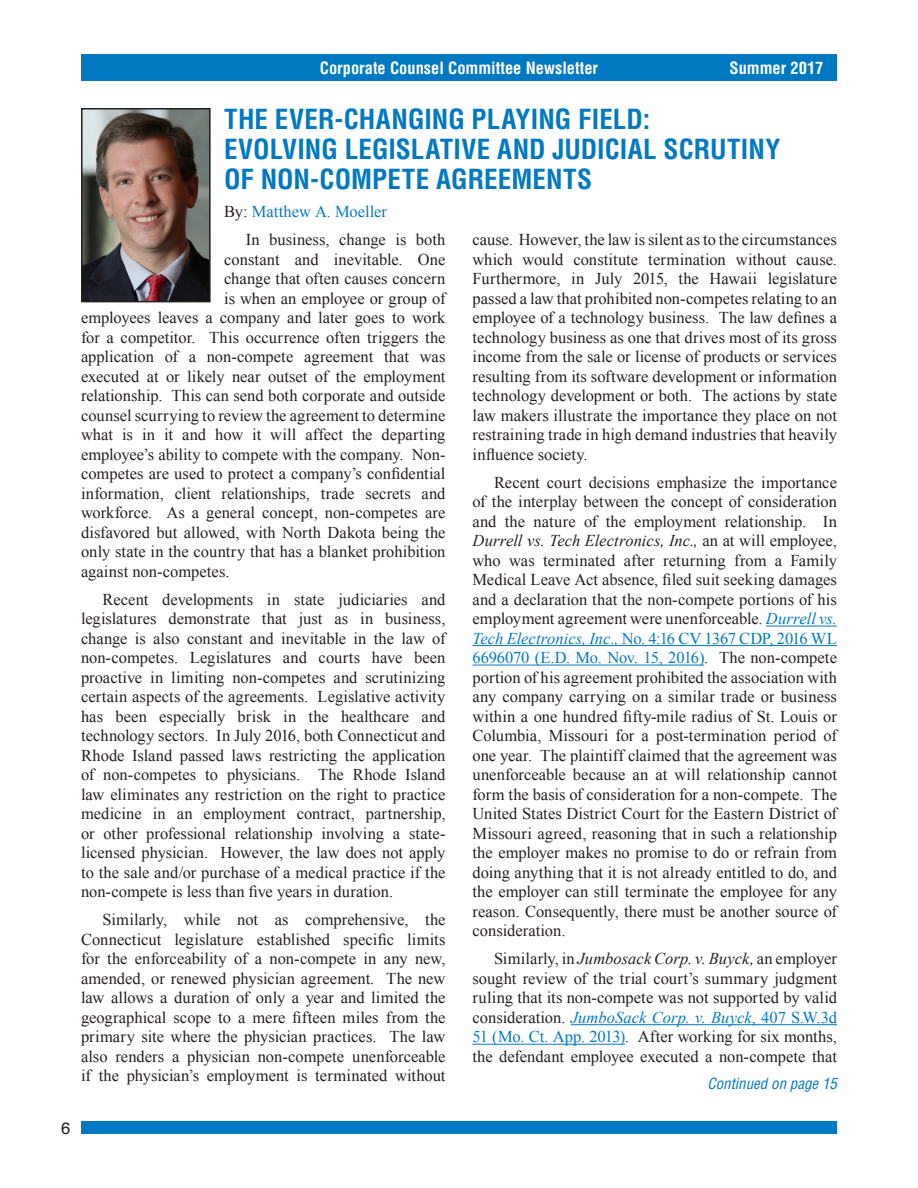
<style>
.page{position:relative;width:918px;height:1188px;background:#fff}
.page>*{position:absolute;margin:0;border:0;box-sizing:border-box;transform-origin:0 0}
.t1{font:700 condensed 27px/30px "Helvetica";letter-spacing:.005em;color:#0079c2}
.t2{font:16.5px/19.5px "Times New Roman";color:#231f20;text-align:justify}
.t3{font:700 condensed 16.5px "Helvetica";color:#fff}
.t4{font:16.5px "Helvetica";color:#231f20}
.t5{font:italic condensed 15px "Helvetica";color:#0079c2}
.s1{color:#0079c2}
.s2{font-style:italic}
.s3{font-style:italic;color:#0079c2}
</style>
<div class="page">
<div style="left:81px;top:54px;width:756px;height:27px;background:#0079c2"></div>
<div style="left:81px;top:1122px;width:756px;height:12px;background:#0079c2"></div>
<hr style="left:766px;top:626px;width:71px;height:1px;background:#0079c2">
<hr style="left:472px;top:645px;width:365px;height:1px;background:#0079c2">
<hr style="left:472px;top:665px;width:232px;height:1px;background:#0079c2">
<hr style="left:571px;top:1024px;width:266px;height:1px;background:#0079c2">
<hr style="left:472px;top:1044px;width:153px;height:1px;background:#0079c2">
<img style="left:84px;top:111px;width:124px;height:188px">
<div style="left:81px;top:108px;width:130px;height:194px;border:2px solid #231f20"></div>
<p class="t3" style="left:320px;top:58px;width:280px">Corporate Counsel Committee Newsletter</p>
<p class="t3" style="left:730px;top:58px;width:95px">Summer 2017</p>
<h1 class="t1" style="left:224px;top:104px;width:558px">THE EVER-CHANGING PLAYING FIELD:<br>EVOLVING LEGISLATIVE AND JUDICIAL SCRUTINY<br>OF NON-COMPETE AGREEMENTS</h1>
<p class="t2" style="left:246px;top:197px;width:201px;line-height:28.2px;text-indent:-22px">By: <span class="s1">Matthew A. Moeller<br></span>In business, change is both</p>
<p class="t2" style="left:224px;top:249px;width:223px">constant and inevitable. One</p>
<p class="t2" style="left:224px;top:269px;width:223px">change that often causes concern</p>
<p class="t2" style="left:224px;top:288px;width:223px">is when an employee or group of</p>
<p class="t2" style="left:81px;top:308px;width:366px">employees leaves a company and later goes to work</p>
<p class="t2" style="left:81px;top:327px;width:366px">for a competitor. This occurrence often triggers the</p>
<p class="t2" style="left:81px;top:347px;width:366px">application of a non-compete agreement that was</p>
<p class="t2" style="left:81px;top:366px;width:366px">executed at or likely near outset of the employment</p>
<p class="t2" style="left:81px;top:386px;width:366px">relationship. This can send both corporate and outside</p>
<p class="t2" style="left:81px;top:405px;width:366px">counsel scurrying to review the agreement to determine</p>
<p class="t2" style="left:81px;top:425px;width:366px">what is in it and how it will affect the departing</p>
<p class="t2" style="left:81px;top:444px;width:366px">employee’s ability to compete with the company. Non-</p>
<p class="t2" style="left:81px;top:464px;width:366px">competes are used to protect a company’s confidential</p>
<p class="t2" style="left:81px;top:483px;width:366px">information, client relationships, trade secrets and</p>
<p class="t2" style="left:81px;top:503px;width:366px">workforce. As a general concept, non-competes are</p>
<p class="t2" style="left:81px;top:522px;width:366px">disfavored but allowed, with North Dakota being the</p>
<p class="t2" style="left:81px;top:542px;width:366px">only state in the country that has a blanket prohibition</p>
<p class="t2" style="left:81px;top:561px;width:150px">against non-competes.</p>
<p class="t2" style="left:81px;top:589px;width:366px;text-indent:22px">Recent developments in state judiciaries and legislatures demonstrate that just as in business, change is also constant and inevitable in the law of non-competes. Legislatures and courts have been proactive in limiting non-competes and scrutinizing certain aspects of the agreements. Legislative activity has been especially brisk in the healthcare and technology sectors. In July 2016, both Connecticut and Rhode Island passed laws restricting the application of non-competes to physicians. The Rhode Island law eliminates any restriction on the right to practice medicine in an employment contract, partnership, or other professional relationship involving a state&shy;licensed physician. However, the law does not apply to the sale and/or purchase of a medical practice if the non-compete is less than five years in duration.</p>
<p class="t2" style="left:81px;top:910px;width:366px;text-indent:22px">Similarly, while not as comprehensive, the Connecticut legislature established specific limits for the enforceability of a non-compete in any new, amended, or renewed physician agreement. The new law allows a duration of only a year and limited the geographical scope to a mere fifteen miles from the primary site where the physician practices. The law also renders a physician non-compete unenforceable if the physician’s employment is terminated without</p>
<p class="t2" style="left:472px;top:230px;width:366px">cause. However, the law is silent as to the circumstances which would constitute termination without cause.<br>Furthermore, in July 2015, the Hawaii legislature passed a law that prohibited non-competes relating to an employee of a technology business. The law defines a technology business as one that drives most of its gross income from the sale or license of products or services resulting from its software development or information technology development or both. The actions by state law makers illustrate the importance they place on not restraining trade in high demand industries that heavily influence society.</p>
<p class="t2" style="left:472px;top:472px;width:366px;text-indent:22px">Recent court decisions emphasize the importance of the interplay between the concept of consideration and the nature of the employment relationship. In <span class="s2">Durrell vs. Tech Electronics, Inc.,</span> an at will employee, who was terminated after returning from a Family Medical Leave Act absence, filed suit seeking damages and a declaration that the non-compete portions of his employment agreement were unenforceable. <span class="s3">Durrell vs.<br>Tech Electronics, Inc.,</span> <span class="s1">No. 4:16 CV 1367 CDP, 2016 WL 6696070 (E.D. Mo. Nov. 15, 2016)</span>. The non-compete portion of his agreement prohibited the association with any company carrying on a similar trade or business within a one hundred fifty-mile radius of St. Louis or Columbia, Missouri for a post-termination period of one year. The plaintiff claimed that the agreement was unenforceable because an at will relationship cannot form the basis of consideration for a non-compete. The United States District Court for the Eastern District of Missouri agreed, reasoning that in such a relationship the employer makes no promise to do or refrain from doing anything that it is not already entitled to do, and the employer can still terminate the employee for any reason. Consequently, there must be another source of consideration.</p>
<p class="t2" style="left:472px;top:949px;width:366px;text-indent:22px">Similarly, in <span class="s2">Jumbosack Corp. v. Buyck,</span> an employer sought review of the trial court’s summary judgment ruling that its non-compete was not supported by valid consideration. <span class="s3">JumboSack Corp. v. Buyck</span><span class="s1">, 407 S.W.3d 51 (Mo. Ct. App. 2013)</span>. After working for six months, the defendant employee executed a non-compete that</p>
<p class="t5" style="left:707px;top:1074px;width:131px">Continued on page 15</p>
<p class="t4" style="left:61px;top:1121px;width:11px">6</p>
</div>
